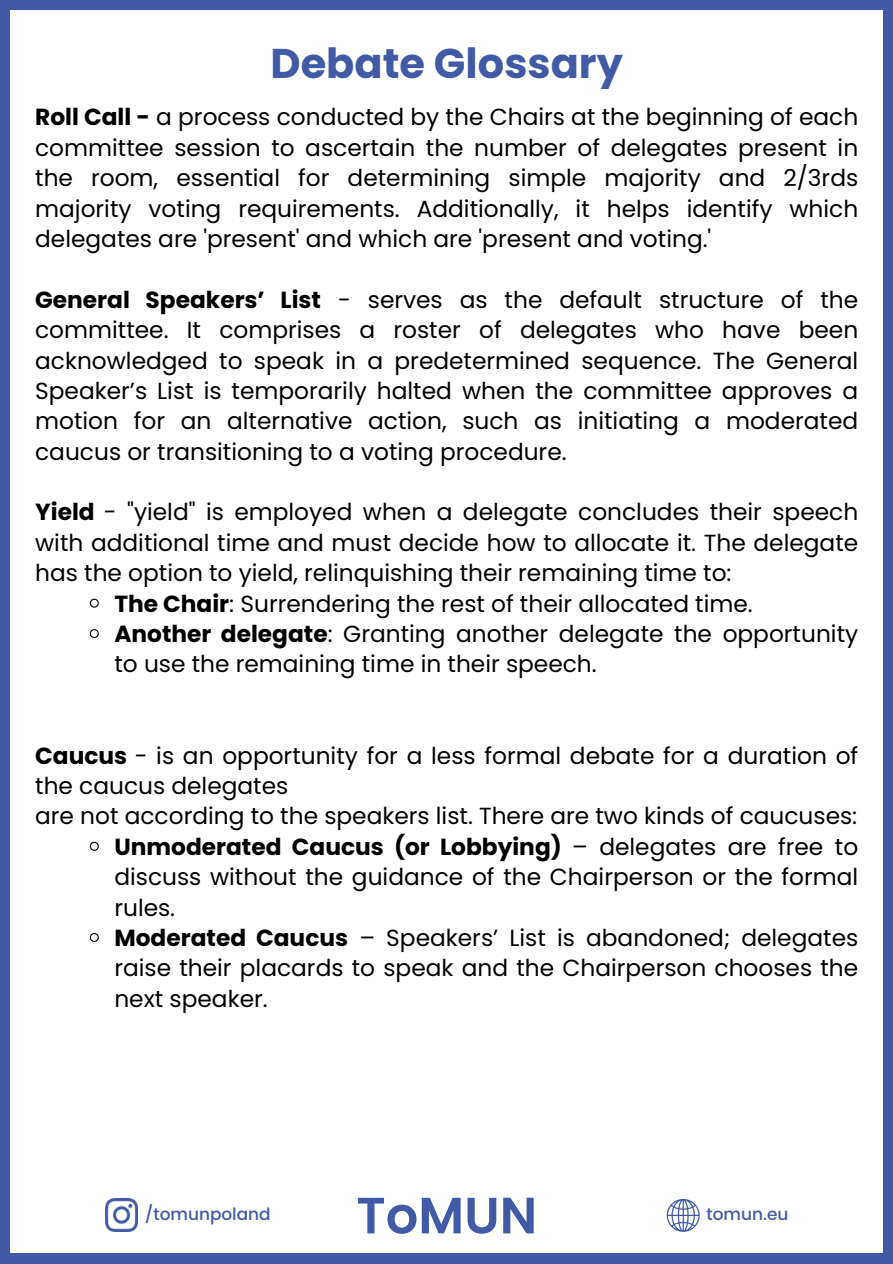
<style>
.page{position:relative;width:893px;height:1264px;background:#fff}
.page>*{position:absolute;margin:0;border:0;box-sizing:border-box;transform-origin:0 0}
.t1{font:600 51px "Poppins";color:#425aa5}
.t2{font:700 41.55px "Poppins";color:#425aa5}
.t3{font:23.25px/30.3px "Poppins";color:#000;text-align:justify}
.t4{font:700 23.25px "Poppins";color:#000}
.t5{font:500 16.95px "Poppins";color:#425aa5}
.s1{font-weight:700}
.s2{font-weight:400}
</style>
<div class="page">
<div style="left:0;top:0;width:892px;height:1263px;background:#425aa5"></div>
<div style="left:11px;top:11px;width:871px;height:1241px;background:#fff"></div>
<svg style="left:89px;top:598px;width:10px;height:10px"></svg>
<svg style="left:89px;top:629px;width:10px;height:10px"></svg>
<svg style="left:89px;top:841px;width:10px;height:10px"></svg>
<svg style="left:89px;top:933px;width:10px;height:9px"></svg>
<svg style="left:666px;top:1198px;width:33px;height:33px"></svg>
<img style="left:105px;top:1198px;width:33px;height:33px">
<h2 class="t2" style="left:270px;top:34px;width:354px">Debate Glossary</h2>
<p class="t3" style="left:35px;top:102px;width:824px"><span class="s1">Roll Call -</span> a process conducted by the Chairs at the beginning of each committee session to ascertain the number of delegates present in the room, essential for determining simple majority and 2/3rds majority voting requirements. Additionally, it helps identify which delegates are 'present' and which are 'present and voting.'</p>
<p class="t3" style="left:35px;top:284px;width:824px"><span class="s1">General Speakers’ List</span> - serves as the default structure of the committee. It comprises a roster of delegates who have been acknowledged to speak in a predetermined sequence. The General Speaker’s List is temporarily halted when the committee approves a motion for an alternative action, such as initiating a moderated caucus or transitioning to a voting procedure.</p>
<p class="t3" style="left:35px;top:497px;width:824px"><span class="s1">Yield</span> - "yield" is employed when a delegate concludes their speech</p>
<p class="t3" style="left:35px;top:527px;width:824px">with additional time and must decide how to allocate it. The delegate</p>
<p class="t3" style="left:35px;top:558px;width:697px">has the option to yield, relinquishing their remaining time to:</p>
<p class="t3" style="left:114px;top:588px;width:640px"><span class="s1">The Chair</span>: Surrendering the rest of their allocated time.</p>
<p class="t3" style="left:114px;top:618px;width:745px"><span class="s1">Another delegate</span>: Granting another delegate the opportunity</p>
<p class="t3" style="left:114px;top:649px;width:483px">to use the remaining time in their speech.</p>
<p class="t3" style="left:35px;top:740px;width:824px"><span class="s1">Caucus</span> - is an opportunity for a less formal debate for a duration of</p>
<p class="t3" style="left:35px;top:770px;width:254px">the caucus delegates</p>
<p class="t3" style="left:35px;top:801px;width:823px">are not according to the speakers list. There are two kinds of caucuses:</p>
<p class="t4" style="left:114px;top:830px;width:745px">Unmoderated Caucus (or Lobbying) <span class="s2">– delegates are free to</span></p>
<p class="t3" style="left:114px;top:861px;width:745px">discuss without the guidance of the Chairperson or the formal</p>
<p class="t3" style="left:114px;top:892px;width:62px">rules.</p>
<p class="t3" style="left:114px;top:922px;width:745px"><span class="s1">Moderated Caucus</span> – Speakers’ List is abandoned; delegates</p>
<p class="t3" style="left:114px;top:953px;width:745px">raise their placards to speak and the Chairperson chooses the</p>
<p class="t3" style="left:114px;top:983px;width:155px">next speaker.</p>
<p class="t5" style="left:145px;top:1204px;width:127px">/tomunpoland</p>
<h1 class="t1" style="left:356px;top:1179px;width:182px">ToMUN</h1>
<p class="t5" style="left:706px;top:1204px;width:83px">tomun.eu</p>
</div>
